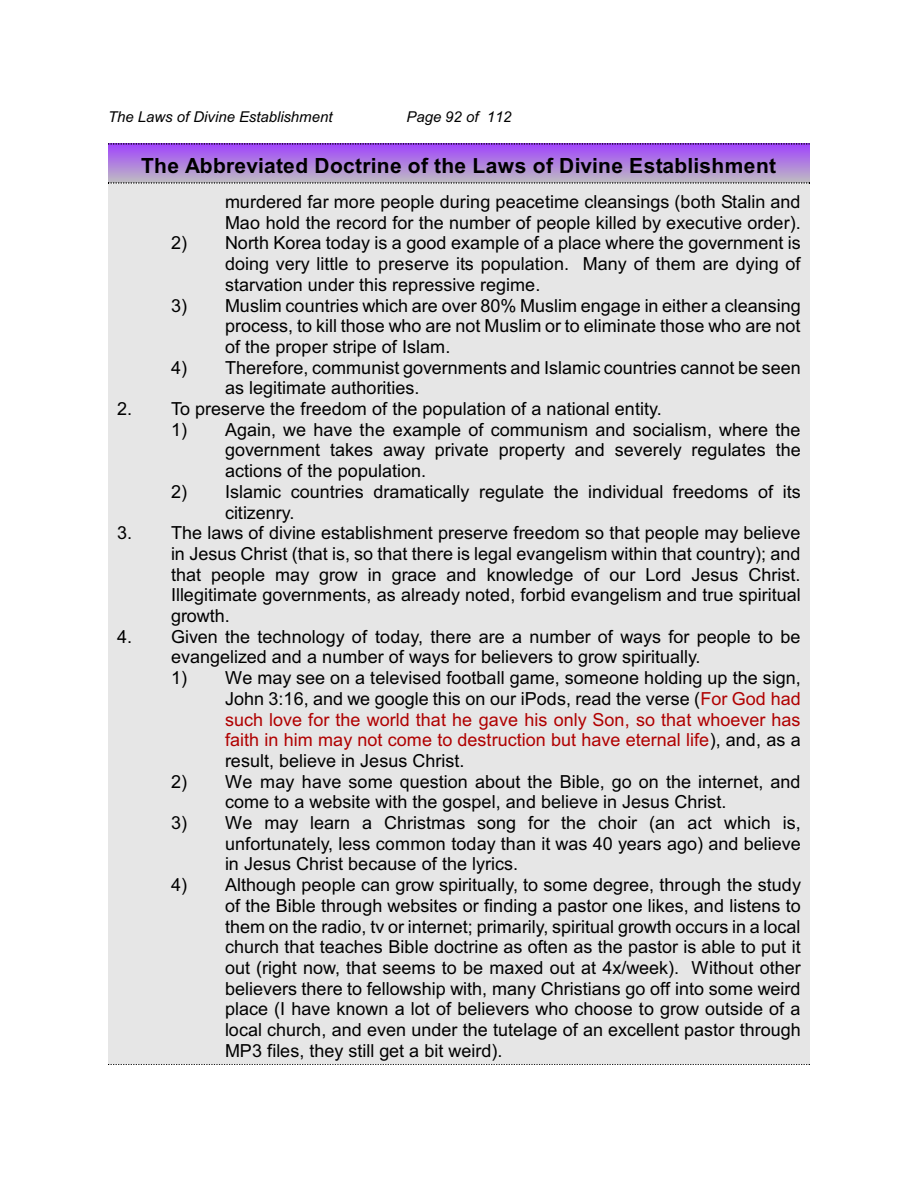
<style>
.page{position:relative;width:918px;height:1188px;background:#fff}
.page>*{position:absolute;margin:0;border:0;box-sizing:border-box;transform-origin:0 0}
.t1{font:700 21px "Arial";letter-spacing:.015em;color:#000}
.t2{font:18px/20.7px "Arial";color:#000;text-align:justify}
.t3{font:italic 15px "Arial";color:#000}
.s1{color:#b00000}
</style>
<div class="page">
<img style="left:108px;top:145px;width:702px;height:37px">
<svg style="left:108px;top:143px;width:702px;height:2px"></svg>
<svg style="left:108px;top:182px;width:702px;height:2px"></svg>
<svg style="left:108px;top:1064px;width:702px;height:1px"></svg>
<div style="left:108px;top:184px;width:702px;height:879px;background:#e6e6e6"></div>
<p class="t3" style="left:108px;top:111px;width:226px">The Laws of Divine Establishment</p>
<p class="t3" style="left:406px;top:111px;width:107px">Page 92 of 112</p>
<p class="t1" style="left:141px;top:158px;width:636px">The Abbreviated Doctrine of the Laws of Divine Establishment</p>
<p class="t2" style="left:225px;top:193px;width:577px">murdered far more people during peacetime cleansings (both Stalin and<br>Mao hold the record for the number of people killed by executive order).</p>
<p class="t2" style="left:225px;top:234px;width:577px;text-indent:-54px">2) North Korea today is a good example of a place where the government is doing very little to preserve its population. Many of them are dying of starvation under this repressive regime.</p>
<p class="t2" style="left:225px;top:297px;width:577px;text-indent:-54px">3) Muslim countries which are over 80% Muslim engage in either a cleansing process, to kill those who are not Muslim or to eliminate those who are not of the proper stripe of Islam.</p>
<p class="t2" style="left:225px;top:359px;width:577px;text-indent:-54px">4) Therefore, communist governments and Islamic countries cannot be seen as legitimate authorities.</p>
<p class="t2" style="left:117px;top:400px;width:546px">2. To preserve the freedom of the population of a national entity.</p>
<p class="t2" style="left:225px;top:421px;width:577px;text-indent:-54px">1) Again, we have the example of communism and socialism, where the government takes away private property and severely regulates the actions of the population.</p>
<p class="t2" style="left:225px;top:483px;width:577px;text-indent:-54px">2) Islamic countries dramatically regulate the individual freedoms of its citizenry.</p>
<p class="t2" style="left:171px;top:524px;width:631px;text-indent:-54px">3. The laws of divine establishment preserve freedom so that people may believe in Jesus Christ (that is, so that there is legal evangelism within that country); and that people may grow in grace and knowledge of our Lord Jesus Christ.<br>Illegitimate governments, as already noted, forbid evangelism and true spiritual growth.</p>
<p class="t2" style="left:171px;top:628px;width:631px;text-indent:-54px">4. Given the technology of today, there are a number of ways for people to be evangelized and a number of ways for believers to grow spiritually.</p>
<p class="t2" style="left:225px;top:669px;width:577px;text-indent:-54px">1) We may see on a televised football game, someone holding up the sign, John 3:16, and we google this on our iPods, read the verse (<span class="s1">For God had such love for the world that he gave his only Son, so that whoever has faith in him may not come to destruction but have eternal life</span>), and, as a result, believe in Jesus Christ.</p>
<p class="t2" style="left:225px;top:773px;width:577px;text-indent:-54px">2) We may have some question about the Bible, go on the internet, and come to a website with the gospel, and believe in Jesus Christ.</p>
<p class="t2" style="left:225px;top:814px;width:577px;text-indent:-54px">3) We may learn a Christmas song for the choir (an act which is, unfortunately, less common today than it was 40 years ago) and believe in Jesus Christ because of the lyrics.</p>
<p class="t2" style="left:225px;top:876px;width:578px;text-indent:-54px">4) Although people can grow spiritually, to some degree, through the study of the Bible through websites or finding a pastor one likes, and listens to them on the radio, tv or internet; primarily, spiritual growth occurs in a local church that teaches Bible doctrine as often as the pastor is able to put it out (right now, that seems to be maxed out at 4x/week). Without other believers there to fellowship with, many Christians go off into some weird place (I have known a lot of believers who choose to grow outside of a local church, and even under the tutelage of an excellent pastor through MP3 files, they still get a bit weird).</p>
</div>
